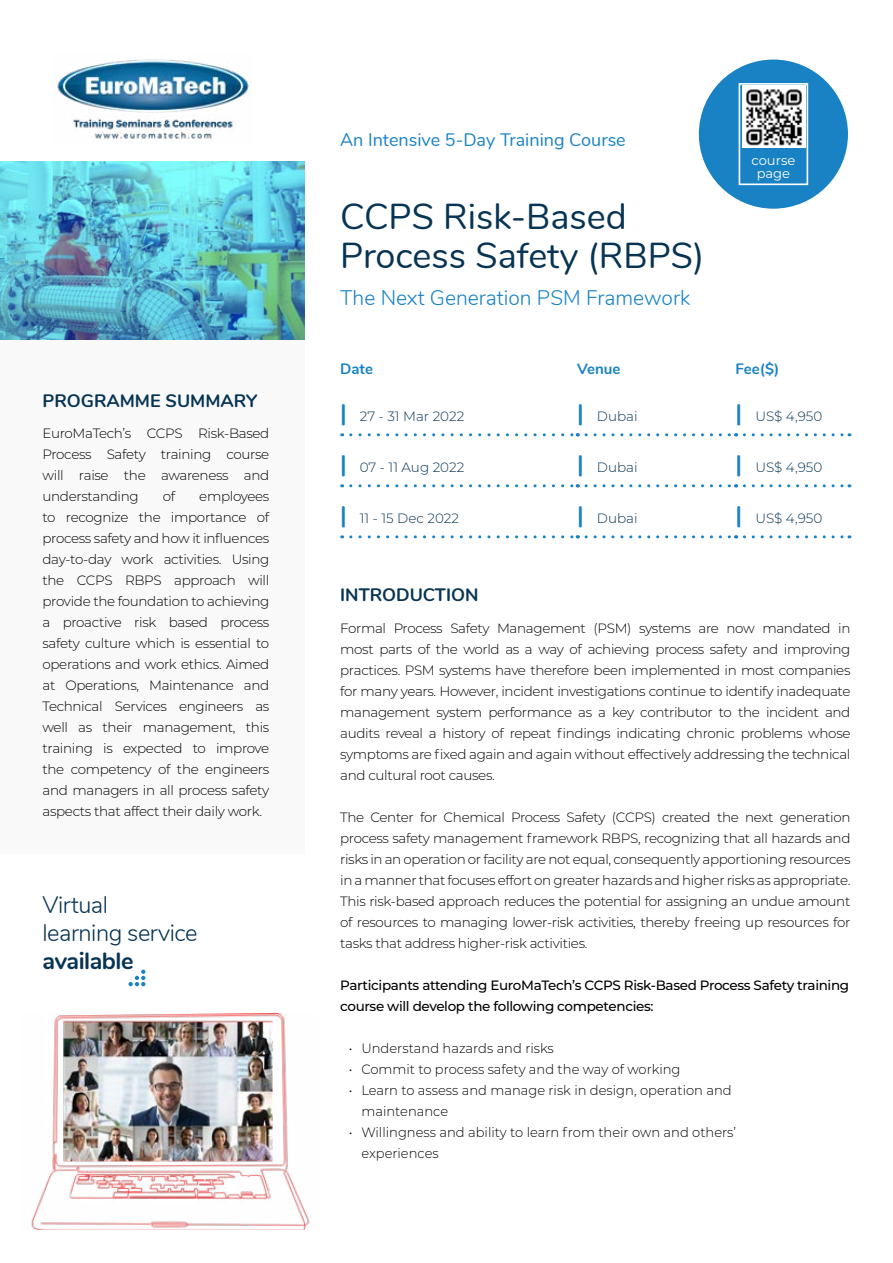
<style>
.page{position:relative;width:893px;height:1263px;background:#fff}
.page>*{position:absolute;margin:0;border:0;box-sizing:border-box;transform-origin:0 0}
.t1{font:36px/39px "Nunito";color:#073453}
.t2{font:300 23.55px/28.2px "Nunito";letter-spacing:-.02em;color:#073453}
.t3{font:700 23.55px "Nunito";letter-spacing:-.02em;color:#073453}
.t4{font:300 21px "Nunito";color:#1982c4}
.t5{font:18px "Nunito";color:#1982c4}
.t6{font:700 18px "Nunito";color:#073453}
.t7{font:700 15px "Nunito";color:#1982c4}
.t8{font:300 13.5px/21px "Montserrat";letter-spacing:-.025em;color:#000;text-align:justify}
.t9{font:300 13.5px/21px "Montserrat";color:#000}
.t10{font:500 13.5px/21px "Montserrat";letter-spacing:-.025em;color:#000}
.t11{font:300 13.5px "Montserrat";color:#073453}
.t12{font:13.05px/13px "Montserrat";color:#fff;text-align:center}
.s1{font-family:"Nunito";font-weight:700;font-size:24px;color:#1982c4}
</style>
<div class="page">
<img style="left:0;top:162px;width:305px;height:178px">
<div style="left:0;top:340px;width:305px;height:514px;background:#f9f9f9"></div>
<div style="left:699px;top:60px;width:149px;height:149px;background:#1982c4;border-radius:50%"></div>
<div style="left:739px;top:83px;width:69px;height:102px;border:2px solid #fff"></div>
<img style="left:53px;top:59px;width:198px;height:80px">
<img style="left:742px;top:86px;width:63px;height:62px">
<svg style="left:351px;top:433px;width:227px;height:3px"></svg>
<svg style="left:586px;top:433px;width:151px;height:3px"></svg>
<svg style="left:744px;top:433px;width:106px;height:3px"></svg>
<svg style="left:351px;top:484px;width:227px;height:3px"></svg>
<svg style="left:586px;top:484px;width:151px;height:3px"></svg>
<svg style="left:744px;top:484px;width:106px;height:3px"></svg>
<svg style="left:351px;top:535px;width:227px;height:3px"></svg>
<svg style="left:586px;top:535px;width:151px;height:3px"></svg>
<svg style="left:744px;top:535px;width:106px;height:3px"></svg>
<svg style="left:128px;top:969px;width:17px;height:17px"></svg>
<img style="left:31px;top:1013px;width:279px;height:217px">
<h3 class="t6" style="left:43px;top:387px;width:216px">PROGRAMME SUMMARY</h3>
<p class="t8" style="left:43px;top:423px;width:228px">EuroMaTech’s CCPS Risk-Based Process Safety training course will raise the awareness and understanding</p>
<p class="t8" style="left:163px;top:486px;width:14px">of</p>
<p class="t8" style="left:43px;top:486px;width:228px;text-indent:157px">employees to recognize the importance of process safety and how it influences day-to-day work activities. Using the CCPS RBPS approach will provide the foundation to achieving a proactive risk based process safety culture which is essential to operations and work ethics. Aimed at Operations, Maintenance and Technical Services engineers as well as their management, this training is expected to improve the competency of the engineers and managers in all process safety aspects that affect their daily work.</p>
<h2 class="t2" style="left:43px;top:889px;width:156px">Virtual<br>learning service</h2>
<h2 class="t3" style="left:43px;top:944px;width:93px">available</h2>
<h3 class="t5" style="left:340px;top:127px;width:287px">An Intensive 5-Day Training Course</h3>
<h1 class="t1" style="left:340px;top:195px;width:366px">CCPS Risk-Based<br>Process Safety (RBPS)</h1>
<h3 class="t4" style="left:340px;top:283px;width:352px">The Next Generation PSM Framework</h3>
<p class="t12" style="left:751px;top:153px;width:45px">course page</p>
<p class="t7" style="left:340px;top:358px;width:34px">Date</p>
<p class="t7" style="left:577px;top:358px;width:45px">Venue</p>
<p class="t7" style="left:736px;top:358px;width:45px">Fee($)</p>
<p class="t11" style="left:340px;top:407px;width:126px"><span class="s1">|</span> 27 - 31 Mar 2022</p>
<p class="t11" style="left:577px;top:407px;width:62px"><span class="s1">|</span> Dubai</p>
<p class="t11" style="left:736px;top:407px;width:88px"><span class="s1">|</span> US$ 4,950</p>
<p class="t11" style="left:340px;top:458px;width:126px"><span class="s1">|</span> 07 - 11 Aug 2022</p>
<p class="t11" style="left:577px;top:458px;width:62px"><span class="s1">|</span> Dubai</p>
<p class="t11" style="left:736px;top:458px;width:88px"><span class="s1">|</span> US$ 4,950</p>
<p class="t11" style="left:340px;top:509px;width:120px"><span class="s1">|</span> 11 - 15 Dec 2022</p>
<p class="t11" style="left:577px;top:509px;width:62px"><span class="s1">|</span> Dubai</p>
<p class="t11" style="left:736px;top:509px;width:88px"><span class="s1">|</span> US$ 4,950</p>
<h3 class="t6" style="left:340px;top:582px;width:140px">INTRODUCTION</h3>
<p class="t8" style="left:340px;top:617px;width:512px">Formal Process Safety Management (PSM) systems are now mandated in most parts of the world as a way of achieving process safety and improving practices. PSM systems have therefore been implemented in most companies for many years. However, incident investigations continue to identify inadequate management system performance as a key contributor to the incident and audits reveal a history of repeat findings indicating chronic problems whose symptoms are fixed again and again without effectively addressing the technical and cultural root causes.</p>
<p class="t8" style="left:340px;top:806px;width:512px">The Center for Chemical Process Safety (CCPS) created the next generation process safety management framework RBPS, recognizing that all hazards and risks in an operation or facility are not equal, consequently apportioning resources in a manner that focuses effort on greater hazards and higher risks as appropriate.<br>This risk-based approach reduces the potential for assigning an undue amount of resources to managing lower-risk activities, thereby freeing up resources for tasks that address higher-risk activities.</p>
<p class="t10" style="left:340px;top:974px;width:511px">Participants attending EuroMaTech’s CCPS Risk-Based Process Safety training course will develop the following competencies:</p>
<p class="t9" style="left:349px;top:1037px;width:207px">• Understand hazards and risks</p>
<p class="t9" style="left:349px;top:1058px;width:333px">• Commit to process safety and the way of working</p>
<p class="t9" style="left:361px;top:1079px;width:372px;text-indent:-13px">• Learn to assess and manage risk in design, operation and maintenance</p>
<p class="t9" style="left:361px;top:1121px;width:376px;text-indent:-13px">• Willingness and ability to learn from their own and others’ experiences</p>
</div>
